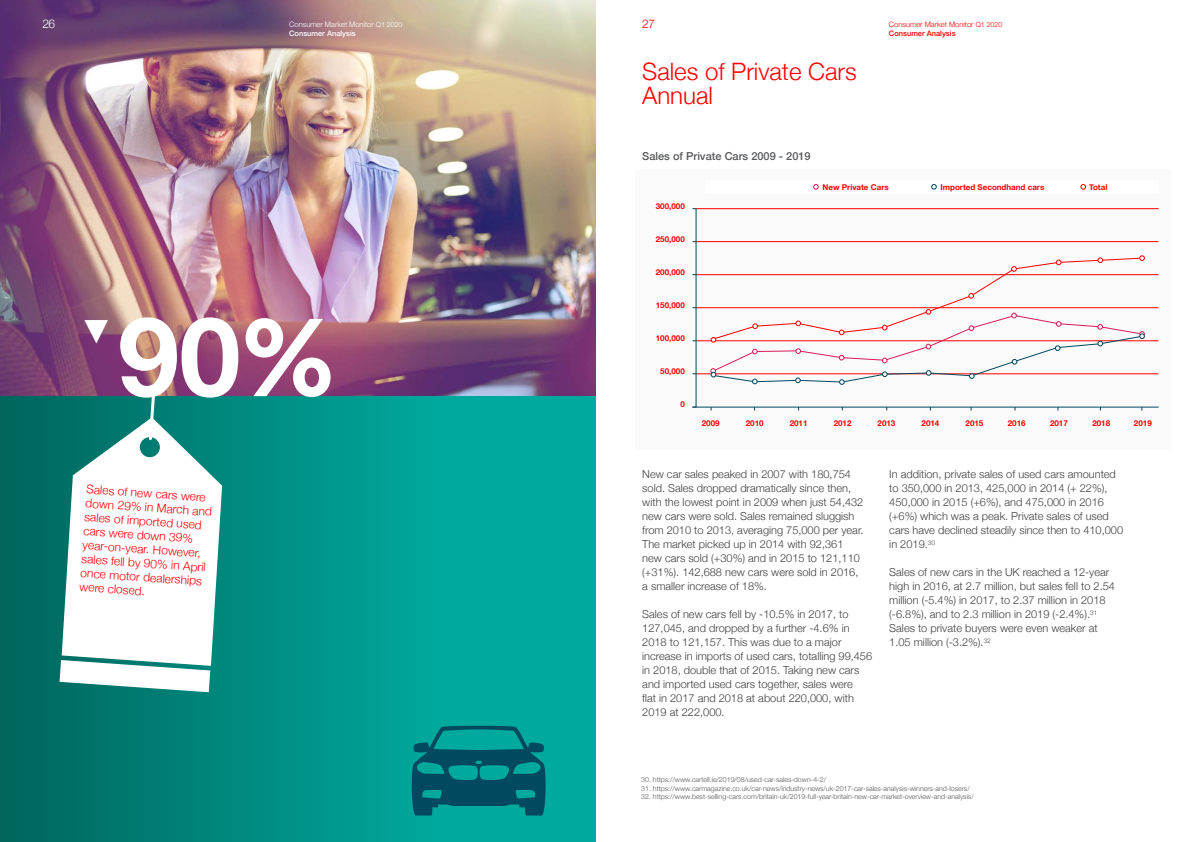
<style>
.page{position:relative;width:1191px;height:842px;background:#fff}
.page>*{position:absolute;margin:0;border:0;box-sizing:border-box;transform-origin:0 0}
.t1{font:700 110.3px "Helvetica Neue";color:#fff}
.t2{font:300 24px/24px "Helvetica Neue";color:#f00}
.t3{font:300 12px/14px "Helvetica Neue";color:#f00}
.t4{font:300 12px "Helvetica Neue";color:#fff}
.t5{font:300 11px/14px "Helvetica Neue";color:#3e3e3f}
.t6{font:500 11px "Helvetica Neue";color:#57585a}
.t7{font:700 8px "Helvetica Neue";color:#f00}
.t8{font:300 7.5px/9px "Helvetica Neue";color:#f00}
.t9{font:300 7.5px/9px "Helvetica Neue";color:#fff}
.t10{font:300 7px "Helvetica Neue";color:#57585a}
.s1{font-size:7px}
.s2{font-weight:500}
.s3{font-family:"Gotham"}
</style>
<div class="page">
<div style="left:635px;top:169px;width:536px;height:280px;background:#fafafa"></div>
<hr style="left:696px;top:208px;width:462px;height:1px;background:#f00">
<hr style="left:696px;top:241px;width:462px;height:1px;background:#f00">
<hr style="left:696px;top:274px;width:462px;height:1px;background:#f00">
<hr style="left:696px;top:308px;width:462px;height:1px;background:#f00">
<hr style="left:696px;top:341px;width:462px;height:1px;background:#f00">
<hr style="left:696px;top:374px;width:462px;height:1px;background:#f00">
<div style="left:705px;top:180px;width:453px;height:14px;background:#fff"></div>
<hr style="left:696px;top:208px;width:1px;height:199px;background:#004960">
<hr style="left:692px;top:407px;width:466px;height:1px;background:#004960">
<svg style="left:813px;top:184px;width:5px;height:6px"></svg>
<svg style="left:931px;top:184px;width:5px;height:6px"></svg>
<svg style="left:1080px;top:184px;width:6px;height:6px"></svg>
<svg style="left:710px;top:255px;width:434px;height:130px"></svg>
<img style="left:0;top:0;width:595px;height:397px">
<div style="left:0;top:397px;width:595px;height:445px;background:linear-gradient(to right,#006960,#00b6a9)"></div>
<svg style="left:410px;top:726px;width:137px;height:89px;background:#00737b"></svg>
<svg style="left:60px;top:417px;width:162px;height:275px"></svg>
<svg style="left:147px;top:393px;width:10px;height:49px"></svg>
<svg style="left:85px;top:320px;width:23px;height:24px"></svg>
<p class="t4" style="left:43px;top:14px;width:14px">26</p>
<p class="t9" style="left:289px;top:20px;width:115px">Consumer Market Monitor <span class="s1">Q1 2020<br></span><span class="s2">Consumer Analysis</span></p>
<h1 class="t1" style="left:118px;top:316px;width:219px">90<span class="s3">%</span></h1>
<p class="t3" style="left:87px;top:483px;width:128px;rotate:4deg">Sales of new cars were down 29% in March and sales of imported used cars were down 39% year-on-year. However, sales fell by 90% in April once motor dealerships were closed.</p>
<p class="t3" style="left:642px;top:18px;width:14px">27</p>
<p class="t8" style="left:889px;top:20px;width:115px">Consumer Market Monitor <span class="s1">Q1 2020<br></span><span class="s2">Consumer Analysis</span></p>
<h2 class="t2" style="left:642px;top:62px;width:216px">Sales of Private Cars<br>Annual</h2>
<p class="t6" style="left:642px;top:152px;width:170px">Sales of Private Cars 2009 - 2019</p>
<p class="t7" style="left:656px;top:203px;width:30px">300,000</p>
<p class="t7" style="left:656px;top:236px;width:30px">250,000</p>
<p class="t7" style="left:656px;top:269px;width:30px">200,000</p>
<p class="t7" style="left:656px;top:302px;width:30px">150,000</p>
<p class="t7" style="left:656px;top:335px;width:30px">100,000</p>
<p class="t7" style="left:660px;top:368px;width:26px">50,000</p>
<p class="t7" style="left:680px;top:401px;width:6px">0</p>
<p class="t7" style="left:822px;top:181px;width:68px">New Private Cars</p>
<p class="t7" style="left:940px;top:180px;width:105px">Imported Secondhand cars</p>
<p class="t7" style="left:1089px;top:180px;width:20px">Total</p>
<p class="t7" style="left:702px;top:420px;width:19px">2009</p>
<p class="t7" style="left:746px;top:420px;width:19px">2010</p>
<p class="t7" style="left:789px;top:420px;width:19px">2011</p>
<p class="t7" style="left:833px;top:420px;width:19px">2012</p>
<p class="t7" style="left:877px;top:420px;width:19px">2013</p>
<p class="t7" style="left:921px;top:420px;width:19px">2014</p>
<p class="t7" style="left:965px;top:420px;width:19px">2015</p>
<p class="t7" style="left:1007px;top:420px;width:19px">2016</p>
<p class="t7" style="left:1050px;top:420px;width:19px">2017</p>
<p class="t7" style="left:1092px;top:420px;width:19px">2018</p>
<p class="t7" style="left:1134px;top:420px;width:19px">2019</p>
<p class="t5" style="left:642px;top:467px;width:223px">New car sales peaked in 2007 with 180,754 sold. Sales dropped dramatically since then, with the lowest point in 2009 when just 54,432 new cars were sold. Sales remained sluggish from 2010 to 2013, averaging 75,000 per year.<br>The market picked up in 2014 with 92,361 new cars sold (+30%) and in 2015 to 121,110 (+31%). 142,688 new cars were sold in 2016, a smaller increase of 18%.</p>
<p class="t5" style="left:642px;top:607px;width:231px">Sales of new cars fell by -10.5% in 2017, to 127,045, and dropped by a further -4.6% in 2018 to 121,157. This was due to a major increase in imports of used cars, totalling 99,456 in 2018, double that of 2015. Taking new cars and imported used cars together, sales were<br>flat in 2017 and 2018 at about 220,000, with 2019 at 222,000.</p>
<p class="t5" style="left:889px;top:468px;width:235px">In addition, private sales of used cars amounted to 350,000 in 2013, 425,000 in 2014 (+ 22%), 450,000 in 2015 (+6%), and 475,000 in 2016 (+6%) which was a peak. Private sales of used cars have declined steadily since then to 410,000 in 2019.<sup>30</sup></p>
<p class="t5" style="left:889px;top:565px;width:227px">Sales of new cars in the UK reached a 12-year high in 2016, at 2.7 million, but sales fell to 2.54 million (-5.4%) in 2017, to 2.37 million in 2018 (-6.8%), and to 2.3 million in 2019 (-2.4%).<sup>31<br></sup>Sales to private buyers were even weaker at 1.05 million (-3.2%).<sup>32</sup></p>
<p class="t10" style="left:641px;top:774px;width:186px">30. https://www.cartell.ie/2019/08/used-car-sales-down-4-2/</p>
<p class="t10" style="left:641px;top:782px;width:330px">31. https://www.carmagazine.co.uk/car-news/industry-news/uk-2017-car-sales-analysis-winners-and-losers/</p>
<p class="t10" style="left:641px;top:791px;width:334px">32. https://www.best-selling-cars.com/britain-uk/2019-full-year-britain-new-car-market-overview-and-analysis/</p>
</div>
